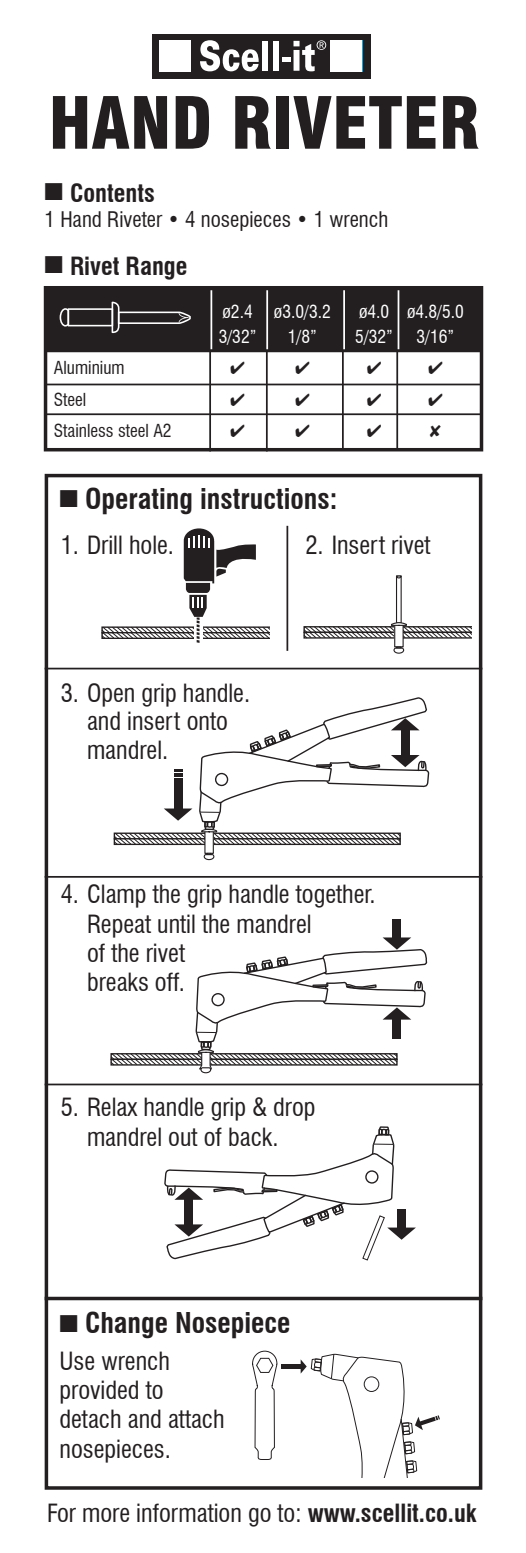
<style>
.page{position:relative;width:526px;height:1553px;background:#fff}
.page>*{position:absolute;margin:0;border:0;box-sizing:border-box;transform-origin:0 0}
.t1{font:900 condensed 70px "Swiss 721 BT";color:#231f20}
.t2{font:700 condensed 28px "Swiss 721 BT";color:#231f20}
.t3{font:condensed 24.5px/29.4px "Swiss 721 BT";color:#231f20}
.t4{font:700 condensed 24.5px "Swiss 721 BT";color:#231f20}
.t5{font:condensed 21px "Swiss 721 BT";color:#231f20}
.t6{font:condensed 17.5px "Swiss 721 BT";color:#fff}
.t7{font:condensed 17.5px "Swiss 721 BT";color:#231f20}
.s1{font-weight:700}
</style>
<div class="page">
<div style="left:45px;top:474px;width:437px;height:1015px;border:4px solid #231f20"></div>
<div style="left:45px;top:289px;width:436px;height:61px;background:#231f20"></div>
<div style="left:44px;top:286px;width:439px;height:165px;border:4px solid #231f20"></div>
<hr style="left:45px;top:350px;width:437px;height:2px;background:#231f20">
<hr style="left:45px;top:384px;width:437px;height:1px;background:#231f20">
<hr style="left:45px;top:413px;width:437px;height:2px;background:#231f20">
<hr style="left:396px;top:287px;width:2px;height:164px;background:#231f20">
<hr style="left:342px;top:287px;width:2px;height:164px;background:#231f20">
<hr style="left:266px;top:287px;width:2px;height:164px;background:#231f20">
<hr style="left:209px;top:289px;width:2px;height:162px;background:#231f20">
<svg style="left:60px;top:302px;width:131px;height:31px"></svg>
<hr style="left:210px;top:290px;width:2px;height:59px;background:#fff">
<hr style="left:266px;top:290px;width:2px;height:59px;background:#fff">
<hr style="left:343px;top:290px;width:2px;height:59px;background:#fff">
<hr style="left:397px;top:290px;width:2px;height:59px;background:#fff">
<hr style="left:285px;top:1364px;width:18px;height:4px;background:#231f20">
<svg style="left:252px;top:1350px;width:33px;height:110px"></svg>
<svg style="left:301px;top:1353px;width:139px;height:124px"></svg>
<hr style="left:45px;top:668px;width:437px;height:1px;background:#231f20">
<hr style="left:45px;top:876px;width:437px;height:2px;background:#231f20">
<hr style="left:45px;top:1083px;width:437px;height:2px;background:#231f20">
<svg style="left:45px;top:1296px;width:437px;height:4px;fill:#231f20"></svg>
<div style="left:153px;top:34px;width:218px;height:45px;background:#231f20"></div>
<div style="left:160px;top:40px;width:31px;height:31px;background:#fff"></div>
<div style="left:331px;top:40px;width:31px;height:31px;background:#fff"></div>
<div style="left:281px;top:57px;width:9px;height:5px;background:#fff"></div>
<svg style="left:200px;top:40px;width:59px;height:31px"></svg>
<div style="left:262px;top:41px;width:6px;height:30px;background:#fff"></div>
<div style="left:272px;top:41px;width:6px;height:30px;background:#fff"></div>
<svg style="left:293px;top:40px;width:33px;height:31px"></svg>
<div style="left:160px;top:41px;width:31px;height:31px;background:#fff"></div>
<div style="left:330px;top:41px;width:32px;height:31px;background:#fff"></div>
<svg style="left:415px;top:693px;width:68px;height:182px"></svg>
<svg style="left:113px;top:698px;width:317px;height:177px"></svg>
<svg style="left:74px;top:909px;width:408px;height:182px"></svg>
<svg style="left:110px;top:909px;width:318px;height:182px"></svg>
<svg style="left:164px;top:1126px;width:252px;height:135px"></svg>
<svg style="left:101px;top:528px;width:370px;height:126px"></svg>
<hr style="left:286px;top:526px;width:2px;height:125px;background:#231f20">
<p class="t1" style="left:49px;top:81px;width:433px">HAND RIVETER</p>
<p class="t4" style="left:45px;top:178px;width:112px">■ Contents</p>
<p class="t5" style="left:45px;top:207px;width:345px">1 Hand Riveter • 4 nosepieces • 1 wrench</p>
<p class="t4" style="left:45px;top:251px;width:144px">■ Rivet Range</p>
<p class="t7" style="left:54px;top:357px;width:72px">Aluminium</p>
<p class="t7" style="left:54px;top:389px;width:34px">Steel</p>
<p class="t7" style="left:54px;top:420px;width:119px">Stainless steel A2</p>
<p class="t6" style="left:222px;top:301px;width:110px">ø2.4 ø3.0/3.2</p>
<p class="t6" style="left:359px;top:301px;width:106px">ø4.0 ø4.8/5.0</p>
<p class="t6" style="left:219px;top:326px;width:39px">3/32”</p>
<p class="t6" style="left:288px;top:326px;width:31px">1/8”</p>
<p class="t6" style="left:355px;top:326px;width:39px">5/32”</p>
<p class="t6" style="left:416px;top:326px;width:39px">3/16”</p>
<p class="t2" style="left:60px;top:482px;width:279px">■ Operating instructions:</p>
<p class="t3" style="left:61px;top:531px;width:115px">1. Drill hole.</p>
<p class="t3" style="left:61px;top:678px;width:191px">3. Open grip handle.</p>
<p class="t3" style="left:87px;top:706px;width:142px">and insert onto mandrel.</p>
<p class="t3" style="left:305px;top:531px;width:127px">2. Insert rivet</p>
<p class="t3" style="left:87px;top:879px;width:290px;text-indent:-26px">4. Clamp the grip handle together.<br>Repeat until the mandrel<br>of the rivet<br>breaks off.</p>
<p class="t3" style="left:61px;top:1093px;width:256px;text-align:center">5. Relax handle grip &amp; drop mandrel out of back.</p>
<p class="t2" style="left:60px;top:1306px;width:232px">■ Change Nosepiece</p>
<p class="t3" style="left:60px;top:1346px;width:167px">Use wrench provided to detach and attach nosepieces.</p>
<p class="t3" style="left:47px;top:1498px;width:431px">For more information go to: <span class="s1">www.scellit.co.uk</span></p>
</div>
